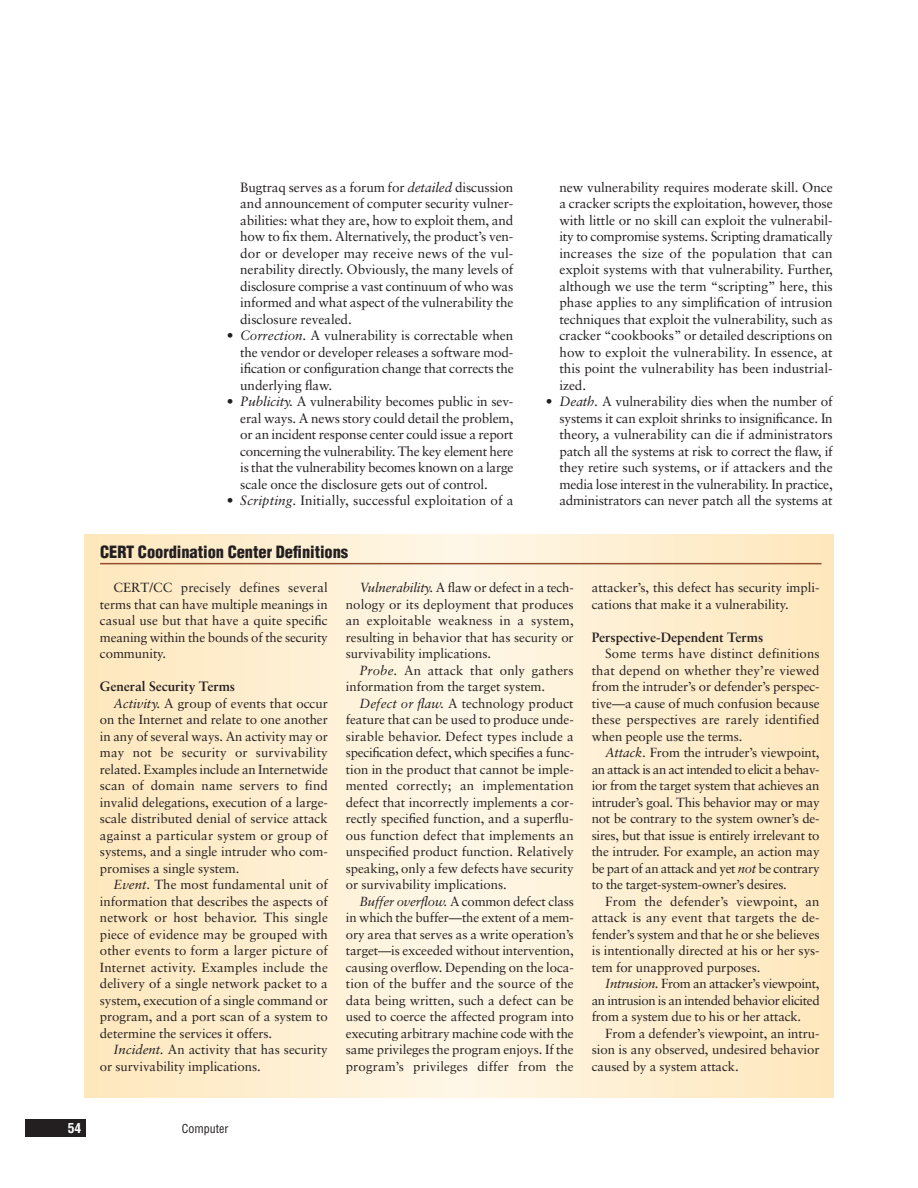
<style>
.page{position:relative;width:918px;height:1188px;background:#fff}
.page>*{position:absolute;margin:0;border:0;box-sizing:border-box;transform-origin:0 0}
.t1{font:900 condensed 16.5px "Helvetica";letter-spacing:-.005em;color:#231f20}
.t2{font:13.5px/16.5px "Sabon";letter-spacing:-.01em;color:#231f20;text-align:justify}
.t3{font:700 13.5px "Sabon";color:#231f20}
.t4{font:700 condensed 13.5px "Helvetica";color:#fff}
.t5{font:13.2px/16.5px "Sabon";letter-spacing:-.005em;color:#231f20;text-align:justify}
.t6{font:condensed 12px "Helvetica";color:#231f20}
.s1{font-style:italic}
</style>
<div class="page">
<div style="left:91px;top:535px;width:736px;height:563px;background:#fee7bd"></div>
<div style="left:121px;top:535px;width:675px;height:563px;background:#fee9c1"></div>
<div style="left:160px;top:535px;width:598px;height:563px;background:#feeac5"></div>
<div style="left:198px;top:535px;width:522px;height:563px;background:#feecc9"></div>
<div style="left:236px;top:535px;width:445px;height:563px;background:#feedcd"></div>
<div style="left:267px;top:535px;width:384px;height:563px;background:#feefd2"></div>
<div style="left:313px;top:535px;width:292px;height:563px;background:#fef0d6"></div>
<div style="left:344px;top:535px;width:230px;height:563px;background:#fef2da"></div>
<div style="left:382px;top:535px;width:154px;height:563px;background:#fef4df"></div>
<div style="left:421px;top:535px;width:76px;height:563px;background:#fef5e3"></div>
<div style="left:451px;top:535px;width:16px;height:563px;background:#fef6e7"></div>
<div style="left:26px;top:1119px;width:60px;height:18px;background:#231f20"></div>
<hr style="left:100px;top:563px;width:721px;height:1px;background:#944e2d">
<p class="t2" style="left:240px;top:180px;width:275px">Bugtraq serves as a forum for <span class="s1">detailed</span> discussion and announcement of computer security vulner&shy;abilities: what they are, how to exploit them, and how to fix them. Alternatively, the product’s ven&shy;dor or developer may receive news of the vul&shy;nerability directly. Obviously, the many levels of disclosure comprise a vast continuum of who was informed and what aspect of the vulnerability the disclosure revealed.</p>
<p class="t2" style="left:240px;top:329px;width:275px;text-indent:-14px">• <span class="s1">Correction.</span> A vulnerability is correctable when the vendor or developer releases a software mod&shy;ification or configuration change that corrects the underlying flaw.</p>
<p class="t2" style="left:240px;top:395px;width:275px;text-indent:-14px">• <span class="s1">Publicity.</span> A vulnerability becomes public in sev&shy;eral ways. A news story could detail the problem, or an incident response center could issue a report concerning the vulnerability. The key element here is that the vulnerability becomes known on a large scale once the disclosure gets out of control.</p>
<p class="t2" style="left:227px;top:494px;width:288px">• <span class="s1">Scripting.</span> Initially, successful exploitation of a</p>
<p class="t1" style="left:100px;top:546px;width:250px">CERT Coordination Center Definitions</p>
<p class="t2" style="left:559px;top:180px;width:275px">new vulnerability requires moderate skill. Once a cracker scripts the exploitation, however, those with little or no skill can exploit the vulnerabil&shy;ity to compromise systems. Scripting dramatically increases the size of the population that can exploit systems with that vulnerability. Further, although we use the term “scripting” here, this phase applies to any simplification of intrusion techniques that exploit the vulnerability, such as cracker “cookbooks” or detailed descriptions on how to exploit the vulnerability. In essence, at this point the vulnerability has been industrial&shy;ized.</p>
<p class="t2" style="left:559px;top:395px;width:275px;text-indent:-14px">• <span class="s1">Death.</span> A vulnerability dies when the number of systems it can exploit shrinks to insignificance. In theory, a vulnerability can die if administrators patch all the systems at risk to correct the flaw, if they retire such systems, or if attackers and the media lose interest in the vulnerability. In practice, administrators can never patch all the systems at</p>
<p class="t5" style="left:100px;top:580px;width:229px;text-indent:13px">CERT/CC precisely defines several terms that can have multiple meanings in casual use but that have a quite specific meaning within the bounds of the security community.</p>
<p class="t3" style="left:100px;top:681px;width:137px">General Security Terms</p>
<p class="t5" style="left:100px;top:696px;width:229px;text-indent:14px"><span class="s1">Activity.</span> A group of events that occur on the Internet and relate to one another in any of several ways. An activity may or may not be security or survivability related. Examples include an Internetwide scan of domain name servers to find invalid delegations, execution of a large&shy;scale distributed denial of service attack against a particular system or group of systems, and a single intruder who com&shy;promises a single system.</p>
<p class="t5" style="left:100px;top:877px;width:229px;text-indent:14px"><span class="s1">Event.</span> The most fundamental unit of information that describes the aspects of network or host behavior. This single piece of evidence may be grouped with other events to form a larger picture of Internet activity. Examples include the delivery of a single network packet to a system, execution of a single command or program, and a port scan of a system to determine the services it offers.</p>
<p class="t5" style="left:100px;top:1042px;width:229px;text-indent:14px"><span class="s1">Incident.</span> An activity that has security or survivability implications.</p>
<p class="t5" style="left:346px;top:580px;width:230px;text-indent:13px"><span class="s1">Vulnerability.</span> A flaw or defect in a tech&shy;nology or its deployment that produces an exploitable weakness in a system, resulting in behavior that has security or survivability implications.</p>
<p class="t5" style="left:346px;top:663px;width:229px;text-indent:13px"><span class="s1">Probe.</span> An attack that only gathers information from the target system.</p>
<p class="t5" style="left:346px;top:696px;width:230px;text-indent:14px"><span class="s1">Defect or flaw.</span> A technology product feature that can be used to produce unde&shy;sirable behavior. Defect types include a specification defect, which specifies a func&shy;tion in the product that cannot be imple&shy;mented correctly; an implementation defect that incorrectly implements a cor&shy;rectly specified function, and a superflu&shy;ous function defect that implements an unspecified product function. Relatively speaking, only a few defects have security or survivability implications.</p>
<p class="t5" style="left:346px;top:894px;width:230px;text-indent:14px"><span class="s1">Buffer overflow.</span> A common defect class in which the buffer—the extent of a mem&shy;ory area that serves as a write operation’s target—is exceeded without intervention, causing overflow. Depending on the loca&shy;tion of the buffer and the source of the data being written, such a defect can be used to coerce the affected program into executing arbitrary machine code with the same privileges the program enjoys. If the program’s privileges differ from the</p>
<p class="t5" style="left:592px;top:580px;width:229px">attacker’s, this defect has security impli&shy;cations that make it a vulnerability.</p>
<p class="t3" style="left:592px;top:631px;width:173px">Perspective-Dependent Terms</p>
<p class="t5" style="left:592px;top:646px;width:229px;text-indent:13px">Some terms have distinct definitions that depend on whether they’re viewed from the intruder’s or defender’s perspec&shy;tive—a cause of much confusion because these perspectives are rarely identified when people use the terms.</p>
<p class="t5" style="left:592px;top:745px;width:229px;text-indent:13px"><span class="s1">Attack.</span> From the intruder’s viewpoint, an attack is an act intended to elicit a behav&shy;ior from the target system that achieves an intruder’s goal. This behavior may or may not be contrary to the system owner’s de&shy;sires, but that issue is entirely irrelevant to the intruder. For example, an action may be part of an attack and yet <span class="s1">not</span> be contrary to the target-system-owner’s desires.</p>
<p class="t5" style="left:592px;top:894px;width:229px;text-indent:13px">From the defender’s viewpoint, an attack is any event that targets the de&shy;fender’s system and that he or she believes is intentionally directed at his or her sys&shy;tem for unapproved purposes.</p>
<p class="t5" style="left:592px;top:976px;width:229px;text-indent:14px"><span class="s1">Intrusion.</span> From an attacker’s viewpoint, an intrusion is an intended behavior elicited from a system due to his or her attack.</p>
<p class="t5" style="left:592px;top:1026px;width:229px;text-indent:13px">From a defender’s viewpoint, an intru&shy;sion is any observed, undesired behavior caused by a system attack.</p>
<p class="t4" style="left:68px;top:1122px;width:15px">54</p>
<p class="t6" style="left:182px;top:1124px;width:48px">Computer</p>
</div>
